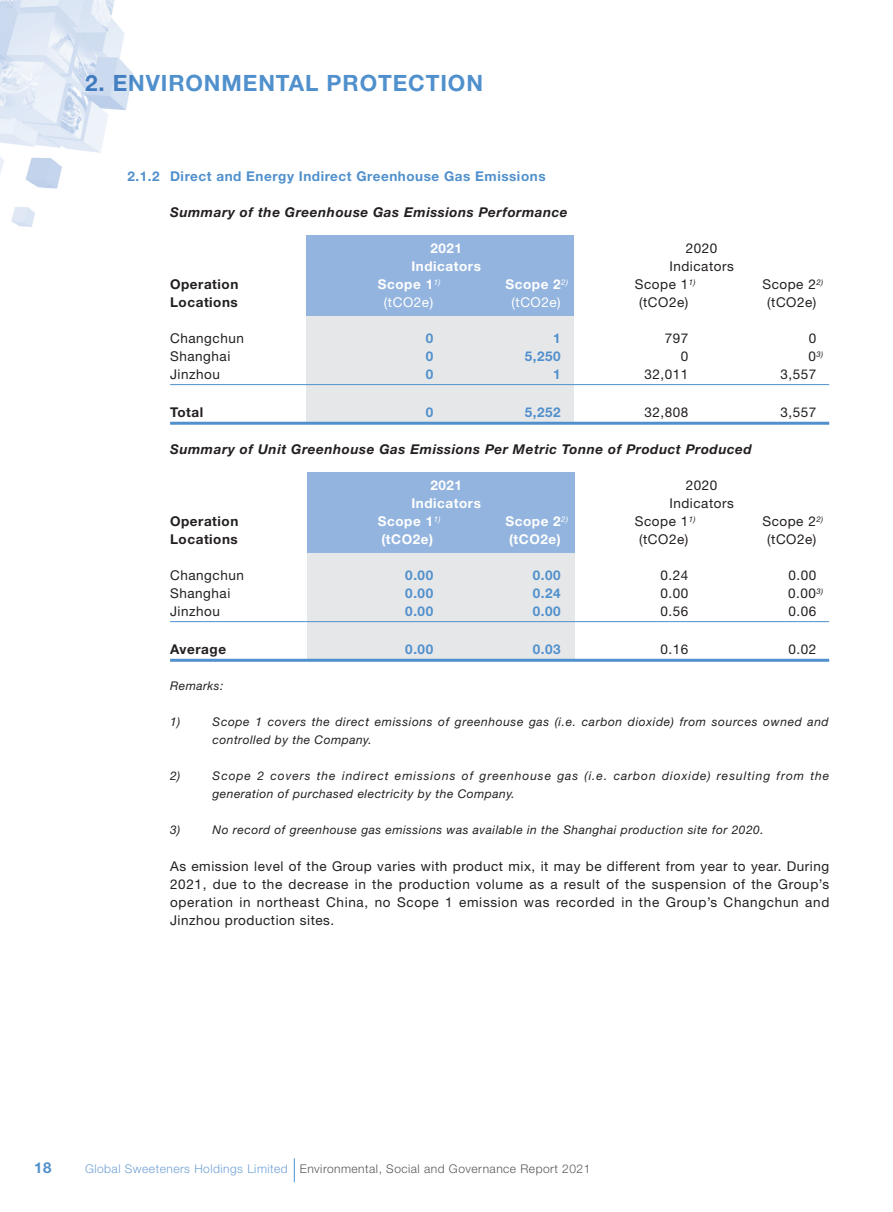
<style>
.page{position:relative;width:893px;height:1212px;background:#fff}
.page>*{position:absolute;margin:0;border:0;box-sizing:border-box;transform-origin:0 0}
.t1{font:700 22.5px "Helvetica Neue LT Std";letter-spacing:.04em;color:#5090cc}
.t2{font:700 15px "Helvetica Neue LT Std";color:#5090cc}
.Body{font:13.5px/18px "Helvetica Neue LT Std";letter-spacing:.04em;color:#231f20;text-align:justify}
.Table_1_Colume{font:13.5px "Helvetica Neue LT Std";letter-spacing:.04em;color:#231f20}
.Subhead_3{font:italic 700 13.5px "Helvetica Neue LT Std";letter-spacing:.04em;color:#231f20}
.Table_1_Colume-2{font:700 13.5px "Helvetica Neue LT Std";letter-spacing:.04em;color:#fff}
.Subhead_2{font:700 13.5px "Helvetica Neue LT Std";letter-spacing:.04em;color:#5090cc}
.Table_1_Colume-3{font:700 13.5px "Helvetica Neue LT Std";letter-spacing:.04em;color:#231f20}
.Table_1_Colume-4{font:700 13.5px "Helvetica Neue LT Std";letter-spacing:.04em;color:#5090cc}
.Table_1_Colume-5{font:13.5px "Helvetica Neue LT Std";letter-spacing:.04em;color:#fff}
.Notes{font:italic 12px/18px "Helvetica Neue LT Std";letter-spacing:.05em;color:#231f20}
.Notes-2{font:italic 12px/18px "Helvetica Neue LT Std";letter-spacing:.08em;color:#231f20}
.t3{font:300 12px "Helvetica Neue LT Std";letter-spacing:.04em;color:#57585a}
.Table_1_Colume-6{font:italic 7.8px "Helvetica Neue LT Std";color:#231f20}
.s1{font-style:normal;font-size:13.5px}
.s2{color:#71a1d5}
</style>
<div class="page">
<img style="left:0;top:0;width:133px;height:227px">
<svg style="left:294px;top:1158px;width:1px;height:24px"></svg>
<div style="left:307px;top:491px;width:268px;height:170px;background:#e6e7e9"></div>
<div style="left:306px;top:253px;width:268px;height:170px;background:#e6e7e9"></div>
<div style="left:307px;top:472px;width:268px;height:81px;background:#93b4de"></div>
<div style="left:306px;top:235px;width:268px;height:81px;background:#93b4de"></div>
<hr style="left:170px;top:384px;width:659px;height:1px;background:#5090cc">
<hr style="left:170px;top:422px;width:659px;height:3px;background:#5090cc">
<hr style="left:170px;top:621px;width:659px;height:1px;background:#5090cc">
<hr style="left:170px;top:659px;width:659px;height:3px;background:#5090cc">
<h1 class="t1" style="left:85px;top:69px;width:399px">2. ENVIRONMENTAL PROTECTION</h1>
<p class="Subhead_2" style="left:128px;top:168px;width:419px">2.1.2 Direct and Energy Indirect Greenhouse Gas Emissions</p>
<p class="Subhead_3" style="left:170px;top:204px;width:399px">Summary of the Greenhouse Gas Emissions Performance</p>
<p class="Table_1_Colume-2" style="left:430px;top:240px;width:33px">2021</p>
<p class="Table_1_Colume" style="left:686px;top:240px;width:33px">2020</p>
<p class="Table_1_Colume-2" style="left:411px;top:258px;width:71px">Indicators</p>
<p class="Table_1_Colume" style="left:669px;top:258px;width:66px">Indicators</p>
<p class="Table_1_Colume-3" style="left:170px;top:276px;width:70px">Operation</p>
<p class="Table_1_Colume-2" style="left:378px;top:276px;width:64px">Scope 1<sup>1)</sup></p>
<p class="Table_1_Colume-2" style="left:505px;top:276px;width:64px">Scope 2<sup>2)</sup></p>
<p class="Table_1_Colume" style="left:635px;top:276px;width:62px">Scope 1<sup>1)</sup></p>
<p class="Table_1_Colume" style="left:762px;top:276px;width:62px">Scope 2<sup>2)</sup></p>
<p class="Table_1_Colume-3" style="left:170px;top:294px;width:69px">Locations</p>
<p class="Table_1_Colume-5" style="left:384px;top:294px;width:51px">(tCO2e)</p>
<p class="Table_1_Colume-5" style="left:511px;top:294px;width:51px">(tCO2e)</p>
<p class="Table_1_Colume" style="left:639px;top:294px;width:51px">(tCO2e)</p>
<p class="Table_1_Colume" style="left:767px;top:294px;width:51px">(tCO2e)</p>
<p class="Table_1_Colume" style="left:170px;top:330px;width:75px">Changchun</p>
<p class="Table_1_Colume-4" style="left:426px;top:330px;width:9px">0</p>
<p class="Table_1_Colume-4" style="left:553px;top:330px;width:9px">1</p>
<p class="Table_1_Colume" style="left:665px;top:330px;width:25px">797</p>
<p class="Table_1_Colume" style="left:809px;top:330px;width:9px">0</p>
<p class="Table_1_Colume" style="left:170px;top:348px;width:62px">Shanghai</p>
<p class="Table_1_Colume-4" style="left:426px;top:348px;width:9px">0</p>
<p class="Table_1_Colume-4" style="left:525px;top:348px;width:37px">5,250</p>
<p class="Table_1_Colume" style="left:681px;top:348px;width:9px">0</p>
<p class="Table_1_Colume-6" style="left:808px;top:349px;width:16px"><span class="s1">0</span>3)</p>
<p class="Table_1_Colume" style="left:170px;top:366px;width:51px">Jinzhou</p>
<p class="Table_1_Colume-4" style="left:426px;top:366px;width:9px">0</p>
<p class="Table_1_Colume-4" style="left:553px;top:366px;width:9px">1</p>
<p class="Table_1_Colume" style="left:644px;top:366px;width:45px">32,011</p>
<p class="Table_1_Colume" style="left:780px;top:366px;width:37px">3,557</p>
<p class="Table_1_Colume-3" style="left:170px;top:404px;width:35px">Total</p>
<p class="Table_1_Colume-4" style="left:426px;top:404px;width:9px">0</p>
<p class="Table_1_Colume-4" style="left:525px;top:404px;width:37px">5,252</p>
<p class="Table_1_Colume" style="left:644px;top:404px;width:45px">32,808</p>
<p class="Table_1_Colume" style="left:780px;top:404px;width:37px">3,557</p>
<p class="Subhead_3" style="left:170px;top:441px;width:583px">Summary of Unit Greenhouse Gas Emissions Per Metric Tonne of Product Produced</p>
<p class="Table_1_Colume-2" style="left:430px;top:477px;width:33px">2021</p>
<p class="Table_1_Colume" style="left:686px;top:477px;width:33px">2020</p>
<p class="Table_1_Colume-2" style="left:411px;top:495px;width:71px">Indicators</p>
<p class="Table_1_Colume" style="left:669px;top:495px;width:66px">Indicators</p>
<p class="Table_1_Colume-3" style="left:170px;top:513px;width:70px">Operation</p>
<p class="Table_1_Colume-2" style="left:378px;top:513px;width:64px">Scope 1<sup>1)</sup></p>
<p class="Table_1_Colume-2" style="left:505px;top:513px;width:64px">Scope 2<sup>2)</sup></p>
<p class="Table_1_Colume" style="left:635px;top:513px;width:62px">Scope 1<sup>1)</sup></p>
<p class="Table_1_Colume" style="left:762px;top:513px;width:62px">Scope 2<sup>2)</sup></p>
<p class="Table_1_Colume-3" style="left:170px;top:531px;width:69px">Locations</p>
<p class="Table_1_Colume-2" style="left:381px;top:531px;width:53px">(tCO2e)</p>
<p class="Table_1_Colume-2" style="left:509px;top:531px;width:53px">(tCO2e)</p>
<p class="Table_1_Colume" style="left:639px;top:531px;width:51px">(tCO2e)</p>
<p class="Table_1_Colume" style="left:767px;top:531px;width:51px">(tCO2e)</p>
<p class="Table_1_Colume" style="left:170px;top:567px;width:75px">Changchun</p>
<p class="Table_1_Colume-4" style="left:405px;top:567px;width:29px">0.00</p>
<p class="Table_1_Colume-4" style="left:533px;top:567px;width:29px">0.00</p>
<p class="Table_1_Colume" style="left:660px;top:567px;width:29px">0.24</p>
<p class="Table_1_Colume" style="left:788px;top:567px;width:29px">0.00</p>
<p class="Table_1_Colume" style="left:170px;top:585px;width:62px">Shanghai</p>
<p class="Table_1_Colume-4" style="left:405px;top:585px;width:29px">0.00</p>
<p class="Table_1_Colume-4" style="left:533px;top:585px;width:29px">0.24</p>
<p class="Table_1_Colume" style="left:660px;top:585px;width:29px">0.00</p>
<p class="Table_1_Colume" style="left:788px;top:585px;width:37px">0.00<sup>3)</sup></p>
<p class="Table_1_Colume" style="left:170px;top:603px;width:51px">Jinzhou</p>
<p class="Table_1_Colume-4" style="left:405px;top:603px;width:29px">0.00</p>
<p class="Table_1_Colume-4" style="left:533px;top:603px;width:29px">0.00</p>
<p class="Table_1_Colume" style="left:660px;top:603px;width:29px">0.56</p>
<p class="Table_1_Colume" style="left:788px;top:603px;width:29px">0.06</p>
<p class="Table_1_Colume-3" style="left:170px;top:641px;width:58px">Average</p>
<p class="Table_1_Colume-4" style="left:405px;top:641px;width:29px">0.00</p>
<p class="Table_1_Colume-4" style="left:533px;top:641px;width:29px">0.03</p>
<p class="Table_1_Colume" style="left:660px;top:641px;width:29px">0.16</p>
<p class="Table_1_Colume" style="left:788px;top:641px;width:29px">0.02</p>
<p class="Notes" style="left:170px;top:677px;width:55px">Remarks:</p>
<p class="Notes" style="left:170px;top:713px;width:12px">1)</p>
<p class="Notes" style="left:213px;top:713px;width:618px">Scope 1 covers the direct emissions of greenhouse gas (i.e. carbon dioxide) from sources owned and controlled by the Company.</p>
<p class="Notes" style="left:170px;top:767px;width:12px">2)</p>
<p class="Notes-2" style="left:213px;top:767px;width:618px">Scope 2 covers the indirect emissions of greenhouse gas (i.e. carbon dioxide) resulting from the generation of purchased electricity by the Company.</p>
<p class="Notes" style="left:170px;top:821px;width:12px">3)</p>
<p class="Notes" style="left:213px;top:821px;width:553px">No record of greenhouse gas emissions was available in the Shanghai production site for 2020.</p>
<p class="Body" style="left:170px;top:857px;width:661px">As emission level of the Group varies with product mix, it may be different from year to year. During 2021, due to the decrease in the production volume as a result of the suspension of the Group’s operation in northeast China, no Scope 1 emission was recorded in the Group’s Changchun and Jinzhou production sites.</p>
<p class="t2" style="left:34px;top:1158px;width:19px">18</p>
<p class="t3" style="left:85px;top:1161px;width:507px"><span class="s2">Global Sweeteners Holdings Limited</span> Environmental, Social and Governance Report 2021</p>
</div>
